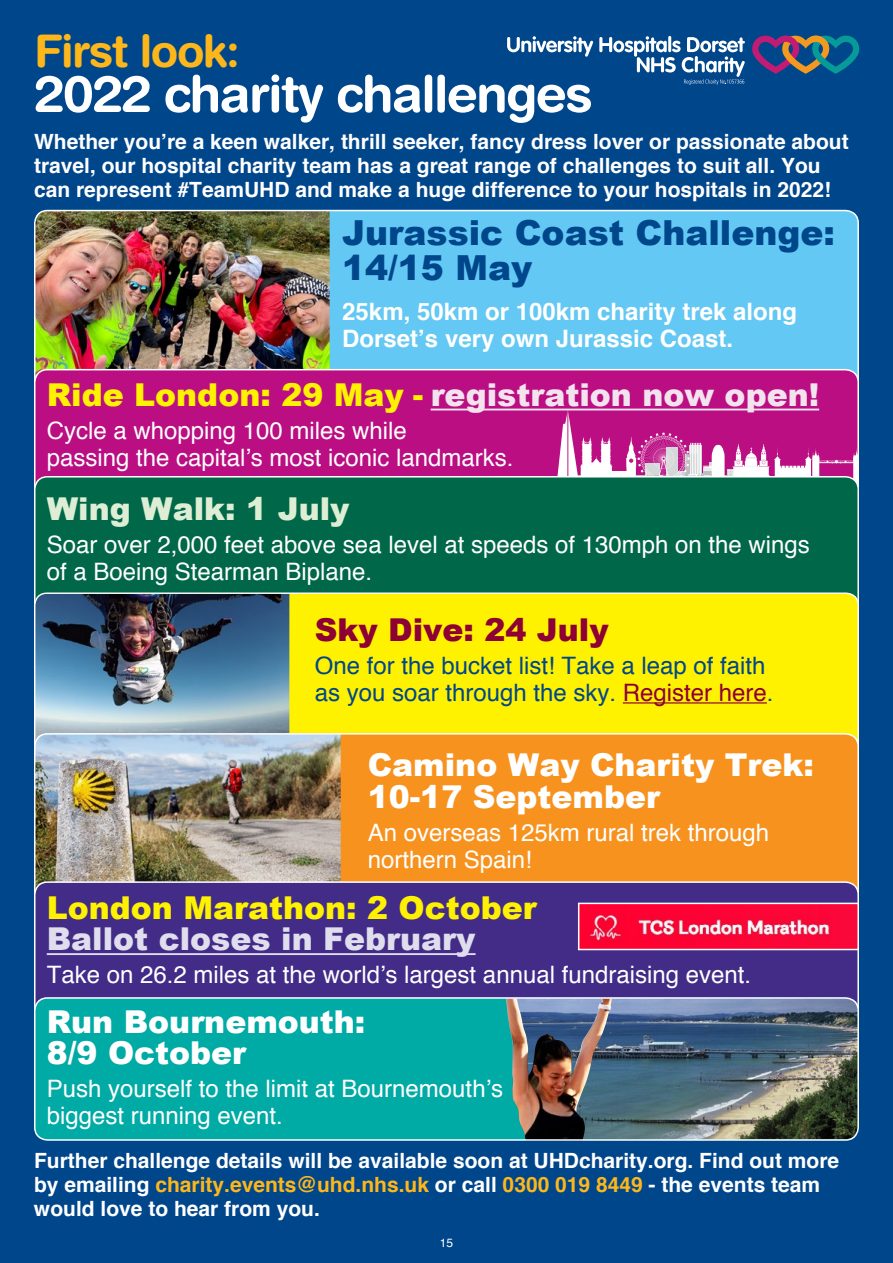
<style>
.page{position:relative;width:893px;height:1263px;background:#00468b}
.page>*{position:absolute;margin:0;border:0;box-sizing:border-box;transform-origin:0 0}
.t1{font:700 51px "Helvetica Rounded";letter-spacing:-.03em;color:#fff}
.t2{font:700 45px "Helvetica Rounded";letter-spacing:-.03em;color:#fdb71b}
.t3{font:900 34.5px/34.5px "Arial";color:#00468b}
.t4{font:900 31.5px/31.5px "Arial";color:#fff}
.t5{font:900 31.5px "Arial";color:#f3e3ee}
.t6{font:900 31.5px "Arial";color:#fff200}
.t7{font:900 31.5px "Arial";color:#e0dded}
.t8{font:900 31.5px "Arial";color:#deeed4}
.t9{font:900 31.5px "Arial";color:#8d0134}
.t10{font:24px/27px "Helvetica";color:#fff}
.t11{font:24px/27px "Helvetica";color:#00468b}
.t12{font:700 24px/27px "Helvetica";color:#fff}
.t13{font:700 21px/24px "Helvetica";color:#fff}
.t14{font:12px "Helvetica";color:#fff}
.s1{color:#fff200}
.s2{color:#8d0134}
.s3{color:#fdb71b}
</style>
<div class="page">
<div style="left:35px;top:211px;width:823px;height:736px;background:#63c8f3;border-radius:13px"></div>
<img style="left:35px;top:211px;width:295px;height:164px">
<div style="left:35px;top:370px;width:823px;height:177px;background:#ba0e82;border-radius:13px"></div>
<svg style="left:507px;top:36px;width:86px;height:21px"></svg>
<svg style="left:599px;top:36px;width:146px;height:49px"></svg>
<svg style="left:752px;top:36px;width:107px;height:38px"></svg>
<div style="left:601px;top:471px;width:26px;height:17px;background:#fff"></div>
<svg style="left:556px;top:410px;width:56px;height:66px"></svg>
<hr style="left:568px;top:410px;width:1px;height:78px;background:#bb1c84">
<svg style="left:626px;top:433px;width:233px;height:52px"></svg>
<div style="left:35px;top:477px;width:823px;height:240px;background:#006848;border-radius:13px"></div>
<div style="left:35px;top:593px;width:823px;height:213px;background:#fff200;border-radius:12px"></div>
<img style="left:35px;top:593px;width:254px;height:141px">
<div style="left:35px;top:734px;width:823px;height:174px;background:#f7921e;border-radius:13px"></div>
<img style="left:35px;top:734px;width:306px;height:153px">
<div style="left:34px;top:733px;width:825px;height:176px;border:2px solid #fff;border-radius:13px"></div>
<div style="left:35px;top:882px;width:823px;height:241px;background:#422c88;border-radius:13px"></div>
<img style="left:581px;top:906px;width:275px;height:41px">
<div style="left:578px;top:903px;width:281px;height:47px;border:2px solid #fff"></div>
<div style="left:35px;top:998px;width:823px;height:142px;background:#00aaa5;border-radius:13px"></div>
<img style="left:612px;top:998px;width:246px;height:142px">
<img style="left:506px;top:1000px;width:106px;height:138px">
<hr style="left:431px;top:409px;width:388px;height:1px;background:#f3e3ee">
<hr style="left:623px;top:702px;width:144px;height:1px;background:#8d0134">
<hr style="left:47px;top:953px;width:429px;height:2px;background:#e0dded">
<div style="left:34px;top:997px;width:825px;height:144px;border:2px solid #fff;border-radius:13px"></div>
<h2 class="t2" style="left:34px;top:24px;width:207px">First look:</h2>
<h1 class="t1" style="left:34px;top:63px;width:560px">2022 charity challenges</h1>
<p class="t13" style="left:34px;top:129px;width:816px">Whether you’re a keen walker, thrill seeker, fancy dress lover or passionate about travel, our hospital charity team has a great range of challenges to suit all. You can represent #TeamUHD and make a huge difference to your hospitals in 2022!</p>
<h3 class="t3" style="left:342px;top:214px;width:494px">Jurassic Coast Challenge:<br>14/15 May</h3>
<p class="t12" style="left:342px;top:298px;width:456px">25km, 50km or 100km charity trek along<br>Dorset’s very own Jurassic Coast.</p>
<h3 class="t5" style="left:47px;top:371px;width:774px"><span class="s1">Ride London: 29 May -</span> registration now open!</h3>
<p class="t10" style="left:47px;top:416px;width:468px">Cycle a whopping 100 miles while<br>passing the capital’s most iconic landmarks.</p>
<h3 class="t8" style="left:47px;top:485px;width:304px">Wing Walk: 1 July</h3>
<p class="t10" style="left:47px;top:530px;width:765px">Soar over 2,000 feet above sea level at speeds of 130mph on the wings of a Boeing Stearman Biplane.</p>
<h3 class="t9" style="left:315px;top:607px;width:295px">Sky Dive: 24 July</h3>
<p class="t11" style="left:315px;top:652px;width:460px">One for the bucket list! Take a leap of faith as you soar through the sky. <span class="s2">Register here</span>.</p>
<h3 class="t4" style="left:368px;top:748px;width:448px">Camino Way Charity Trek:<br>10-17 September</h3>
<p class="t10" style="left:368px;top:818px;width:403px">An overseas 125km rural trek through northern Spain!</p>
<h3 class="t6" style="left:47px;top:884px;width:492px">London Marathon: 2 October</h3>
<h3 class="t7" style="left:47px;top:916px;width:430px">Ballot closes in February</h3>
<p class="t10" style="left:47px;top:961px;width:706px">Take on 26.2 miles at the world’s largest annual fundraising event.</p>
<h3 class="t4" style="left:47px;top:1005px;width:320px">Run Bournemouth:<br>8/9 October</h3>
<p class="t10" style="left:47px;top:1075px;width:458px">Push yourself to the limit at Bournemouth’s biggest running event.</p>
<p class="t13" style="left:34px;top:1148px;width:807px">Further challenge details will be available soon at UHDcharity.org. Find out more by emailing <span class="s3">charity.events@uhd.nhs.uk</span> or call <span class="s3">0300 019 8449</span> - the events team would love to hear from you.</p>
<p class="t14" style="left:440px;top:1235px;width:15px">15</p>
</div>
